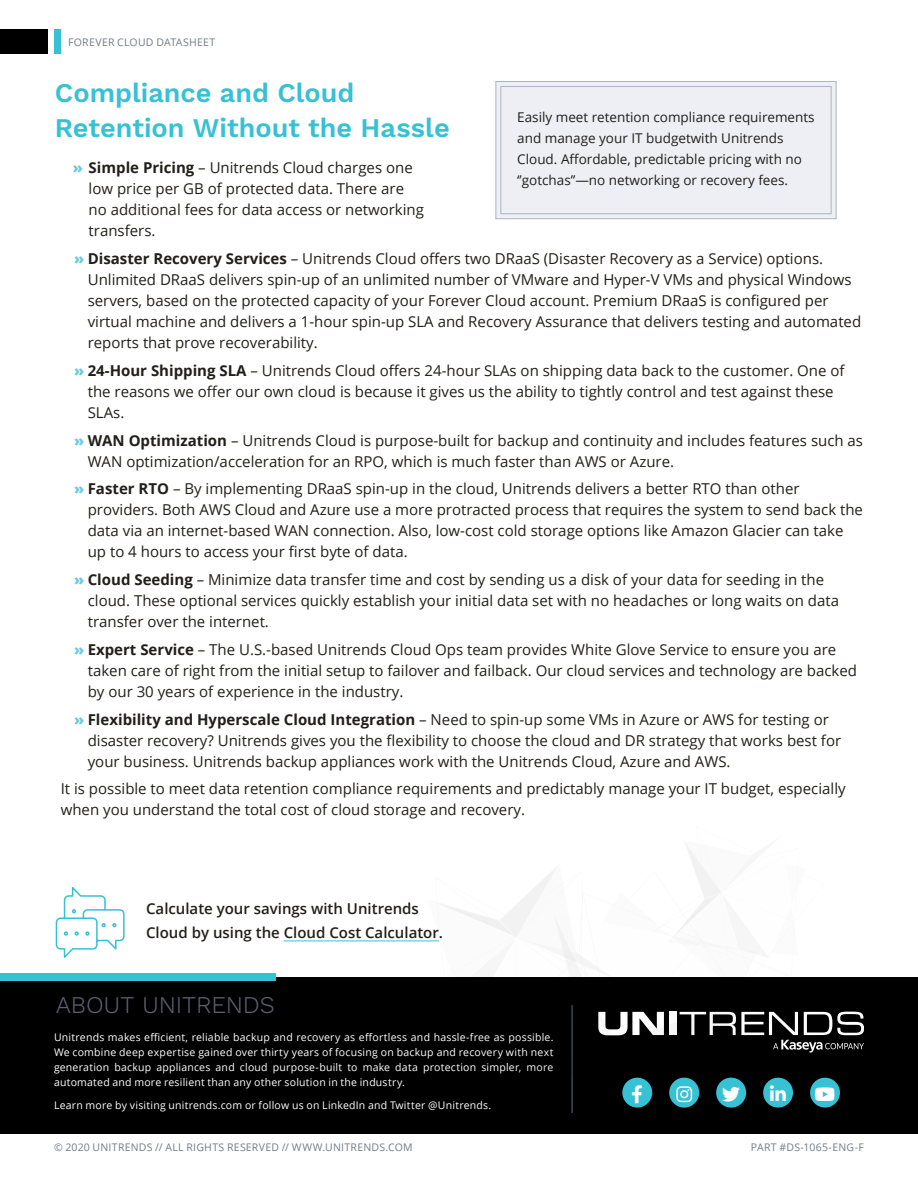
<style>
.page{position:relative;width:918px;height:1188px;background:#fff}
.page>*{position:absolute;margin:0;border:0;box-sizing:border-box;transform-origin:0 0}
.H2_Section_Header_18{font:600 27px/34.5px "Work Sans";color:#37c1d5}
.t1{font:300 24px "Work Sans";letter-spacing:-.005em;color:#5a606e}
.Copy_Text_10_14_Left{font:15px/21px "Open Sans";color:#211f1b}
.Copy_Text_10_14_Left-2{font:600 15px "Open Sans";color:#211f1b}
.Copy_Text_10_14_Left-3{font:13.5px/21px "Open Sans";color:#211f1b}
.t2{font:10.5px/15px "Open Sans";letter-spacing:.02em;color:#fff;text-align:justify}
.t3{font:10.5px "Open Sans";letter-spacing:.02em;color:#747b88}
.s1{font-weight:800;color:#69cbdc}
.s2{font-weight:700}
</style>
<div class="page">
<div style="left:0;top:30px;width:48px;height:24px;background:#000"></div>
<div style="left:54px;top:30px;width:7px;height:24px;background:#37c1d5"></div>
<div style="left:495px;top:81px;width:342px;height:139px;background:#eeeff5"></div>
<div style="left:500px;top:86px;width:332px;height:128px;border:1px solid #adb4c3"></div>
<div style="left:0;top:977px;width:918px;height:157px;background:#000"></div>
<hr style="left:572px;top:1006px;width:1px;height:107px;background:#5a606e">
<div style="left:0;top:973px;width:275px;height:8px;background:#37c1d5"></div>
<div style="left:622px;top:1078px;width:30px;height:30px;background:#37c1d5;border-radius:50%"></div>
<div style="left:669px;top:1078px;width:30px;height:30px;background:#37c1d5;border-radius:50%"></div>
<div style="left:716px;top:1078px;width:30px;height:30px;background:#37c1d5;border-radius:50%"></div>
<div style="left:763px;top:1078px;width:30px;height:30px;background:#37c1d5;border-radius:50%"></div>
<div style="left:810px;top:1078px;width:30px;height:30px;background:#37c1d5;border-radius:50%"></div>
<svg style="left:55px;top:887px;width:70px;height:71px"></svg>
<svg style="left:427px;top:845px;width:437px;height:233px"></svg>
<div style="left:720px;top:893px;width:32px;height:85px;background:#fbfbfb"></div>
<div style="left:696px;top:826px;width:24px;height:67px;background:#f8f8f8"></div>
<div style="left:655px;top:893px;width:65px;height:38px;background:#fbfbfb"></div>
<div style="left:655px;top:891px;width:51px;height:40px;background:#fff"></div>
<div style="left:655px;top:930px;width:73px;height:25px;background:#fbfbfb"></div>
<hr style="left:791px;top:922px;width:4px;height:55px;background:#fff">
<div style="left:794px;top:884px;width:30px;height:38px;background:#fff"></div>
<div style="left:797px;top:872px;width:27px;height:12px;background:#fff"></div>
<div style="left:720px;top:848px;width:79px;height:45px;background:#fefefe"></div>
<div style="left:761px;top:966px;width:30px;height:11px;background:#fff"></div>
<div style="left:696px;top:826px;width:68px;height:31px;background:#fff"></div>
<div style="left:720px;top:893px;width:75px;height:29px;background:#fefefe"></div>
<hr style="left:797px;top:848px;width:2px;height:24px;background:#bcbdc0">
<div style="left:761px;top:922px;width:34px;height:44px;background:#fefefe"></div>
<div style="left:751px;top:966px;width:10px;height:12px;background:#fff"></div>
<hr style="left:284px;top:941px;width:155px;height:1px;background:#37c1d5">
<p class="t3" style="left:68px;top:35px;width:149px">FOREVER CLOUD DATASHEET</p>
<p class="H2_Section_Header_18" style="left:55px;top:77px;width:396px">Compliance and Cloud<br>Retention Without the Hassle</p>
<p class="Copy_Text_10_14_Left" style="left:89px;top:157px;width:337px;text-indent:-16px"><span class="s1">»</span> <span class="s2">Simple Pricing</span> – Unitrends Cloud charges one low price per GB of protected data. There are no additional fees for data access or networking transfers.</p>
<p class="Copy_Text_10_14_Left" style="left:88px;top:248px;width:775px;text-indent:-14px"><span class="s1">»</span> <span class="s2">Disaster Recovery Services</span> – Unitrends Cloud offers two DRaaS (Disaster Recovery as a Service) options.<br>Unlimited DRaaS delivers spin-up of an unlimited number of VMware and Hyper-V VMs and physical Windows servers, based on the protected capacity of your Forever Cloud account. Premium DRaaS is configured per virtual machine and delivers a 1-hour spin-up SLA and Recovery Assurance that delivers testing and automated reports that prove recoverability.</p>
<p class="Copy_Text_10_14_Left" style="left:88px;top:360px;width:758px;text-indent:-14px"><span class="s1">»</span> <span class="s2">24-Hour Shipping SLA</span> – Unitrends Cloud offers 24-hour SLAs on shipping data back to the customer. One of the reasons we offer our own cloud is because it gives us the ability to tightly control and test against these<br>SLAs.</p>
<p class="Copy_Text_10_14_Left" style="left:88px;top:429px;width:777px;text-indent:-14px"><span class="s1">»</span> <span class="s2">WAN Optimization</span> – Unitrends Cloud is purpose-built for backup and continuity and includes features such as<br>WAN optimization/acceleration for an RPO, which is much faster than AWS or Azure.</p>
<p class="Copy_Text_10_14_Left" style="left:88px;top:478px;width:777px;text-indent:-14px"><span class="s1">»</span> <span class="s2">Faster RTO</span> – By implementing DRaaS spin-up in the cloud, Unitrends delivers a better RTO than other providers. Both AWS Cloud and Azure use a more protracted process that requires the system to send back the data via an internet-based WAN connection. Also, low-cost cold storage options like Amazon Glacier can take up to 4 hours to access your first byte of data.</p>
<p class="Copy_Text_10_14_Left" style="left:88px;top:569px;width:753px;text-indent:-14px"><span class="s1">»</span> <span class="s2">Cloud Seeding</span> – Minimize data transfer time and cost by sending us a disk of your data for seeding in the cloud. These optional services quickly establish your initial data set with no headaches or long waits on data transfer over the internet.</p>
<p class="Copy_Text_10_14_Left" style="left:88px;top:639px;width:771px;text-indent:-14px"><span class="s1">»</span> <span class="s2">Expert Service</span> – The U.S.-based Unitrends Cloud Ops team provides White Glove Service to ensure you are taken care of right from the initial setup to failover and failback. Our cloud services and technology are backed by our 30 years of experience in the industry.</p>
<p class="Copy_Text_10_14_Left" style="left:88px;top:708px;width:755px;text-indent:-14px"><span class="s1">»</span> <span class="s2">Flexibility and Hyperscale Cloud Integration</span> – Need to spin-up some VMs in Azure or AWS for testing or disaster recovery? Unitrends gives you the flexibility to choose the cloud and DR strategy that works best for your business. Unitrends backup appliances work with the Unitrends Cloud, Azure and AWS.</p>
<p class="Copy_Text_10_14_Left" style="left:61px;top:778px;width:786px">It is possible to meet data retention compliance requirements and predictably manage your IT budget, especially when you understand the total cost of cloud storage and recovery.</p>
<p class="Copy_Text_10_14_Left-3" style="left:517px;top:106px;width:299px">Easily meet retention compliance requirements and manage your IT budgetwith Unitrends Cloud. Affordable, predictable pricing with no ‘’gotchas’’—no networking or recovery fees.</p>
<p class="Copy_Text_10_14_Left-2" style="left:146px;top:898px;width:274px">Calculate your savings with Unitrends</p>
<p class="Copy_Text_10_14_Left-2" style="left:146px;top:922px;width:298px">Cloud by using the Cloud Cost Calculator.</p>
<h2 class="t1" style="left:56px;top:990px;width:220px">ABOUT UNITRENDS</h2>
<p class="t2" style="left:54px;top:1029px;width:501px">Unitrends makes efficient, reliable backup and recovery as effortless and hassle-free as possible.<br>We combine deep expertise gained over thirty years of focusing on backup and recovery with next generation backup appliances and cloud purpose-built to make data protection simpler, more automated and more resilient than any other solution in the industry.</p>
<p class="t2" style="left:54px;top:1097px;width:439px">Learn more by visiting unitrends.com or follow us on LinkedIn and Twitter @Unitrends.</p>
<p class="t3" style="left:54px;top:1140px;width:360px">© 2020 UNITRENDS // ALL RIGHTS RESERVED // WWW.UNITRENDS.COM</p>
<p class="t3" style="left:751px;top:1140px;width:115px">PART #DS-1065-ENG-F</p>
</div>
